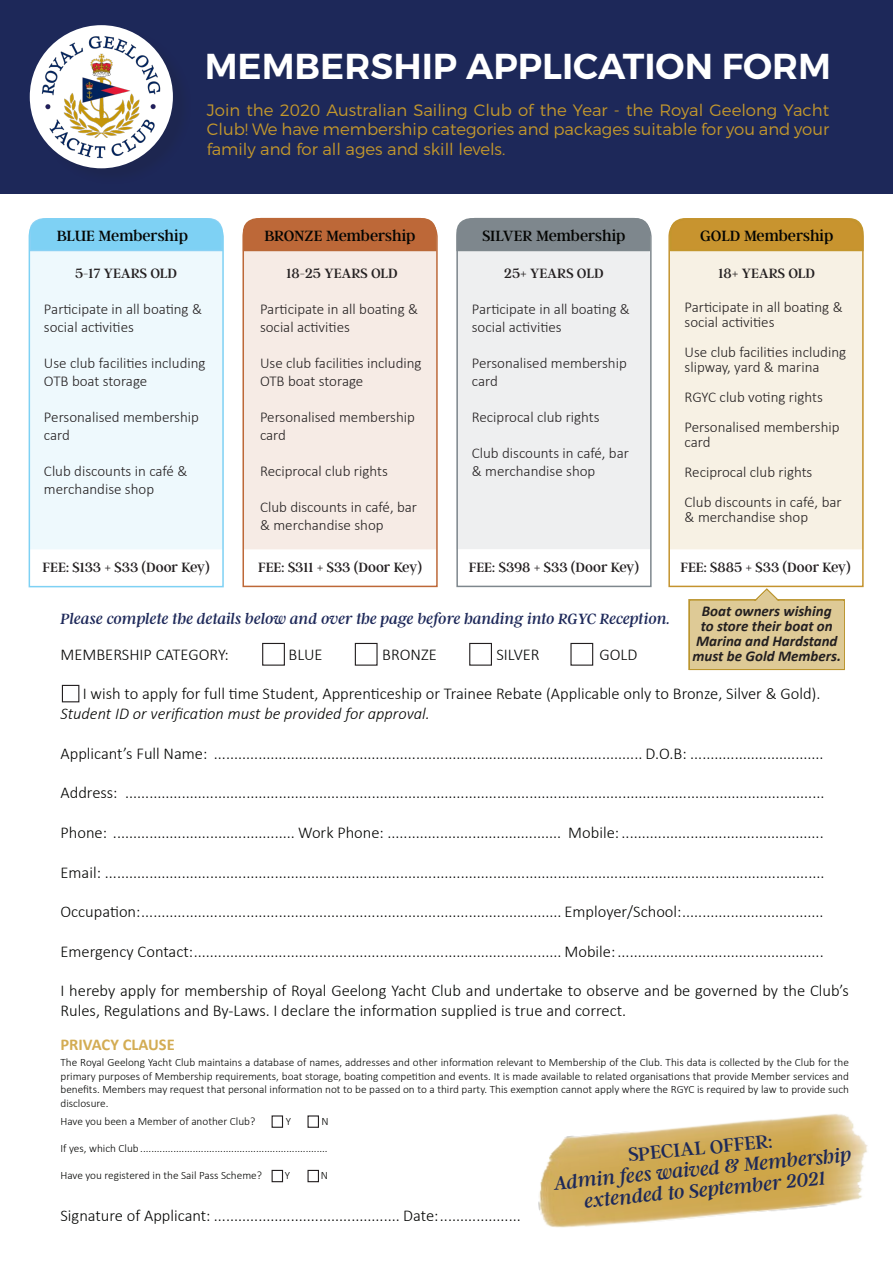
<style>
.page{position:relative;width:893px;height:1263px;background:#fff}
.page>*{position:absolute;margin:0;border:0;box-sizing:border-box;transform-origin:0 0}
.t1{font:600 36px "Montserrat";color:#fff}
.t2{font:italic 21px/21px "Argent CF";color:#1d2959;text-align:center}
.t3{font:21px "Argent CF";color:#1d2959}
.t4{font:300 16.5px/19.8px "Calibri";color:#040503}
.t5{font:300 16.5px/19.8px "Montserrat";color:#c4982c;text-align:justify}
.t6{font:italic 16.5px "Argent CF";letter-spacing:-.01em;color:#1d2859}
.t7{font:16.5px "Argent CF";color:#040503}
.t8{font:italic 300 16.5px "Calibri";color:#040503}
.t9{font:700 16.5px "Calibri";color:#d3ac53}
.t10{font:300 15px/18px "Calibri";color:#231f20}
.t11{font:15px "Argent CF";color:#231f20}
.t12{font:italic 700 15px/15px "Calibri";color:#231f20;text-align:center}
.t13{font:300 11.25px/13.5px "Calibri";color:#040503;text-align:justify}
</style>
<div class="page">
<div style="left:0;top:0;width:893px;height:193px;background:#1d2859"></div>
<img style="left:30px;top:25px;width:143px;height:143px;border-radius:72px">
<img style="left:538px;top:1114px;width:330px;height:114px">
<svg style="left:28px;top:218px;width:196px;height:370px;background:#e4f5fc"></svg>
<svg style="left:242px;top:217px;width:196px;height:371px"></svg>
<div style="left:243px;top:238px;width:194px;height:311px;background:#f6ebe5"></div>
<svg style="left:456px;top:217px;width:196px;height:371px;background:#e3e5e7"></svg>
<svg style="left:668px;top:218px;width:196px;height:370px;background:#f2e8d3"></svg>
<div style="left:262px;top:643px;width:23px;height:23px;border:1px solid #231f20"></div>
<div style="left:355px;top:643px;width:23px;height:23px;border:1px solid #231f20"></div>
<div style="left:469px;top:643px;width:23px;height:23px;border:1px solid #231f20"></div>
<div style="left:570px;top:643px;width:23px;height:23px;border:1px solid #231f20"></div>
<div style="left:62px;top:685px;width:17px;height:17px;border:1px solid #231f20"></div>
<div style="left:272px;top:1115px;width:11px;height:13px;border:1px solid #231f20"></div>
<div style="left:307px;top:1115px;width:12px;height:13px;border:1px solid #231f20"></div>
<div style="left:272px;top:1170px;width:11px;height:12px;border:1px solid #231f20"></div>
<div style="left:307px;top:1170px;width:12px;height:12px;border:1px solid #231f20"></div>
<div style="left:689px;top:599px;width:156px;height:71px;border:2px solid #bb952e"></div>
<div style="left:690px;top:601px;width:153px;height:67px;background:#deca96"></div>
<svg style="left:750px;top:587px;width:33px;height:14px"></svg>
<p class="t1" style="left:205px;top:44px;width:628px">MEMBERSHIP APPLICATION FORM</p>
<p class="t5" style="left:207px;top:100px;width:624px">Join the 2020 Australian Sailing Club of the Year - the Royal Geelong Yacht Club! We have membership categories and packages suitable for you and your family and for all ages and skill levels.</p>
<p class="t7" style="left:57px;top:227px;width:133px">BLUE Membership</p>
<p class="t7" style="left:265px;top:227px;width:152px">BRONZE Membership</p>
<p class="t7" style="left:482px;top:227px;width:145px">SILVER Membership</p>
<p class="t7" style="left:700px;top:227px;width:135px">GOLD Membership</p>
<p class="t11" style="left:718px;top:265px;width:98px">18+ YEARS OLD</p>
<p class="t10" style="left:685px;top:299px;width:160px;line-height:15px">Participate in all boating &amp; social activities</p>
<p class="t10" style="left:685px;top:344px;width:163px;line-height:15px">Use club facilities including slipway, yard &amp; marina</p>
<p class="t10" style="left:685px;top:388px;width:140px">RGYC club voting rights</p>
<p class="t10" style="left:685px;top:419px;width:157px;line-height:15px">Personalised membership card</p>
<p class="t10" style="left:685px;top:463px;width:129px">Reciprocal club rights</p>
<p class="t10" style="left:685px;top:494px;width:159px;line-height:15px">Club discounts in café, bar &amp; merchandise shop</p>
<p class="t11" style="left:75px;top:265px;width:104px">5-17 YEARS OLD</p>
<p class="t10" style="left:44px;top:299px;width:160px">Participate in all boating &amp; social activities</p>
<p class="t10" style="left:44px;top:353px;width:163px">Use club facilities including<br>OTB boat storage</p>
<p class="t10" style="left:44px;top:407px;width:157px">Personalised membership card</p>
<p class="t10" style="left:44px;top:461px;width:145px">Club discounts in café &amp; merchandise shop</p>
<p class="t11" style="left:287px;top:265px;width:113px">18-25 YEARS OLD</p>
<p class="t10" style="left:260px;top:299px;width:160px">Participate in all boating &amp; social activities</p>
<p class="t10" style="left:260px;top:353px;width:163px">Use club facilities including<br>OTB boat storage</p>
<p class="t10" style="left:260px;top:407px;width:157px">Personalised membership card</p>
<p class="t10" style="left:260px;top:461px;width:129px">Reciprocal club rights</p>
<p class="t10" style="left:260px;top:497px;width:159px">Club discounts in café, bar &amp; merchandise shop</p>
<p class="t11" style="left:504px;top:265px;width:101px">25+ YEARS OLD</p>
<p class="t10" style="left:472px;top:299px;width:160px">Participate in all boating &amp; social activities</p>
<p class="t10" style="left:472px;top:353px;width:157px">Personalised membership card</p>
<p class="t10" style="left:472px;top:407px;width:129px">Reciprocal club rights</p>
<p class="t10" style="left:472px;top:443px;width:159px">Club discounts in café, bar &amp; merchandise shop</p>
<p class="t11" style="left:43px;top:560px;width:169px">FEE: $133 + $33 (Door Key)</p>
<p class="t11" style="left:258px;top:560px;width:165px">FEE: $311 + $33 (Door Key)</p>
<p class="t11" style="left:469px;top:560px;width:172px">FEE: $398 + $33 (Door Key)</p>
<p class="t11" style="left:680px;top:560px;width:172px">FEE: $885 + $33 (Door Key)</p>
<p class="t6" style="left:60px;top:610px;width:611px">Please complete the details below and over the page before handing into RGYC Reception.</p>
<p class="t4" style="left:60px;top:644px;width:170px">MEMBERSHIP CATEGORY:</p>
<p class="t4" style="left:289px;top:644px;width:35px">BLUE</p>
<p class="t4" style="left:382px;top:644px;width:56px">BRONZE</p>
<p class="t4" style="left:496px;top:644px;width:45px">SILVER</p>
<p class="t4" style="left:599px;top:644px;width:40px">GOLD</p>
<p class="t4" style="left:83px;top:684px;width:739px">I wish to apply for full time Student, Apprenticeship or Trainee Rebate (Applicable only to Bronze, Silver &amp; Gold).</p>
<p class="t8" style="left:60px;top:703px;width:371px">Student ID or verification must be provided for approval.</p>
<p class="t4" style="left:60px;top:743px;width:765px">Applicant’s Full Name: .......................................................................................................... D.O.B: .................................</p>
<p class="t4" style="left:60px;top:783px;width:765px">Address: .............................................................................................................................................................................</p>
<p class="t4" style="left:60px;top:822px;width:765px">Phone: ............................................. Work Phone: ........................................... Mobile: ..................................................</p>
<p class="t4" style="left:60px;top:862px;width:765px">Email: ..................................................................................................................................................................................</p>
<p class="t4" style="left:60px;top:902px;width:765px">Occupation:........................................................................................................ Employer/School:...................................</p>
<p class="t4" style="left:60px;top:941px;width:765px">Emergency Contact:........................................................................................... Mobile:...................................................</p>
<p class="t4" style="left:60px;top:981px;width:790px">I hereby apply for membership of Royal Geelong Yacht Club and undertake to observe and be governed by the Club’s<br>Rules, Regulations and By-Laws. I declare the information supplied is true and correct.</p>
<p class="t9" style="left:60px;top:1032px;width:116px">PRIVACY CLAUSE</p>
<p class="t13" style="left:60px;top:1055px;width:790px">The Royal Geelong Yacht Club maintains a database of names, addresses and other information relevant to Membership of the Club. This data is collected by the Club for the primary purposes of Membership requirements, boat storage, boating competition and events. It is made available to related organisations that provide Member services and benefits. Members may request that personal information not to be passed on to a third party. This exemption cannot apply where the RGYC is required by law to provide such disclosure.</p>
<p class="t13" style="left:60px;top:1114px;width:196px">Have you been a Member of another Club?</p>
<p class="t13" style="left:286px;top:1114px;width:7px">Y</p>
<p class="t13" style="left:322px;top:1114px;width:9px">N</p>
<p class="t13" style="left:60px;top:1141px;width:269px">If yes, which Club ....................................................................</p>
<p class="t13" style="left:60px;top:1168px;width:203px">Have you registered in the Sail Pass Scheme?</p>
<p class="t13" style="left:285px;top:1168px;width:7px">Y</p>
<p class="t13" style="left:321px;top:1168px;width:9px">N</p>
<p class="t4" style="left:60px;top:1206px;width:462px">Signature of Applicant: .............................................. Date:....................</p>
<p class="t12" style="left:692px;top:603px;width:150px">Boat owners wishing<br>to store their boat on<br>Marina and Hardstand must be Gold Members.</p>
<p class="t3" style="left:627px;top:1143px;width:146px;rotate:-5deg">SPECIAL OFFER:</p>
<p class="t2" style="left:553px;top:1172px;width:300px;rotate:-5deg">Admin fees waived &amp; Membership extended to September 2021</p>
</div>
